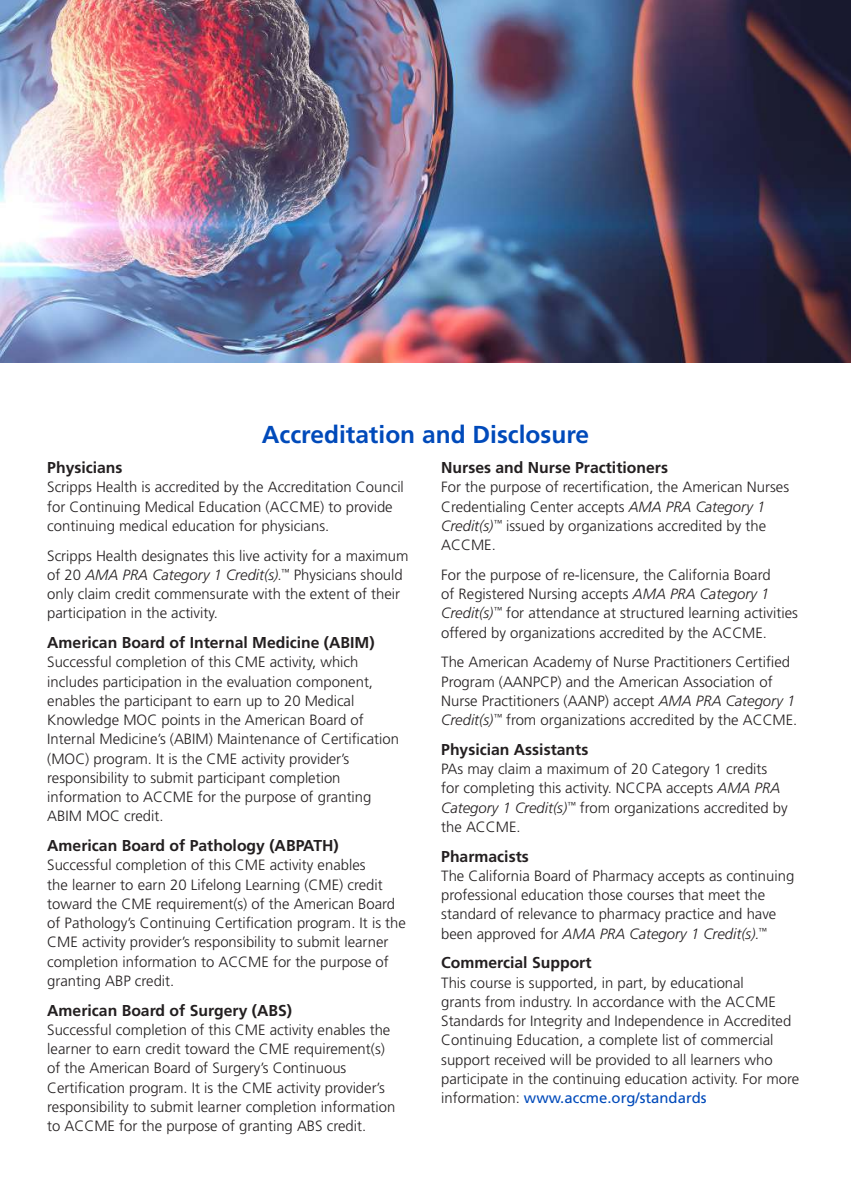
<style>
.page{position:relative;width:851px;height:1197px;background:#fff}
.page>*{position:absolute;margin:0;border:0;box-sizing:border-box;transform-origin:0 0}
.t1{font:700 24.5px "Frutiger LT Std";color:#004aba}
.t2{font:700 15.75px "Frutiger LT Std";color:#231f20}
.t3{font:300 14.88px/19.2px "Frutiger LT Std";color:#231f20}
.s1{font-style:italic}
.s2{font-weight:400;color:#004aba}
</style>
<div class="page">
<img style="left:0;top:0;width:850px;height:362px">
<h1 class="t1" style="left:262px;top:420px;width:329px">Accreditation and Disclosure</h1>
<p class="t2" style="left:47px;top:458px;width:77px">Physicians</p>
<p class="t3" style="left:47px;top:478px;width:358px">Scripps Health is accredited by the Accreditation Council for Continuing Medical Education (ACCME) to provide continuing medical education for physicians.</p>
<p class="t3" style="left:47px;top:546px;width:363px">Scripps Health designates this live activity for a maximum of 20 <span class="s1">AMA PRA Category 1 Credit(s).</span><sup>™</sup> Physicians should only claim credit commensurate with the extent of their participation in the activity.</p>
<p class="t2" style="left:47px;top:633px;width:329px">American Board of Internal Medicine (ABIM)</p>
<p class="t3" style="left:47px;top:653px;width:353px">Successful completion of this CME activity, which includes participation in the evaluation component, enables the participant to earn up to 20 Medical Knowledge MOC points in the American Board of Internal Medicine’s (ABIM) Maintenance of Certification (MOC) program. It is the CME activity provider’s responsibility to submit participant completion information to ACCME for the purpose of granting ABIM MOC credit.</p>
<p class="t2" style="left:47px;top:836px;width:293px">American Board of Pathology (ABPATH)</p>
<p class="t3" style="left:47px;top:856px;width:360px">Successful completion of this CME activity enables<br>the learner to earn 20 Lifelong Learning (CME) credit toward the CME requirement(s) of the American Board of Pathology’s Continuing Certification program. It is the CME activity provider’s responsibility to submit learner completion information to ACCME for the purpose of granting ABP credit.</p>
<p class="t2" style="left:47px;top:1001px;width:246px">American Board of Surgery (ABS)</p>
<p class="t3" style="left:47px;top:1020px;width:349px">Successful completion of this CME activity enables the learner to earn credit toward the CME requirement(s) of the American Board of Surgery’s Continuous Certification program. It is the CME activity provider’s responsibility to submit learner completion information to ACCME for the purpose of granting ABS credit.</p>
<p class="t2" style="left:441px;top:458px;width:228px">Nurses and Nurse Practitioners</p>
<p class="t3" style="left:441px;top:478px;width:349px">For the purpose of recertification, the American Nurses Credentialing Center accepts <span class="s1">AMA PRA Category 1<br>Credit(s)</span><sup>™</sup> issued by organizations accredited by the ACCME.</p>
<p class="t3" style="left:441px;top:565px;width:358px">For the purpose of re-licensure, the California Board<br>of Registered Nursing accepts <span class="s1">AMA PRA Category 1<br>Credit(s)</span><sup>™</sup> for attendance at structured learning activities offered by organizations accredited by the ACCME.</p>
<p class="t3" style="left:441px;top:653px;width:357px">The American Academy of Nurse Practitioners Certified Program (AANPCP) and the American Association of Nurse Practitioners (AANP) accept <span class="s1">AMA PRA Category 1<br>Credit(s)</span><sup>™</sup> from organizations accredited by the ACCME.</p>
<p class="t2" style="left:441px;top:740px;width:148px">Physician Assistants</p>
<p class="t3" style="left:441px;top:759px;width:348px">PAs may claim a maximum of 20 Category 1 credits for completing this activity. NCCPA accepts <span class="s1">AMA PRA Category 1 Credit(s)</span><sup>™</sup> from organizations accredited by the ACCME.</p>
<p class="t2" style="left:441px;top:847px;width:89px">Pharmacists</p>
<p class="t3" style="left:441px;top:866px;width:354px">The California Board of Pharmacy accepts as continuing professional education those courses that meet the standard of relevance to pharmacy practice and have been approved for <span class="s1">AMA PRA Category 1 Credit(s).</span><sup>™</sup></p>
<p class="t2" style="left:441px;top:954px;width:152px">Commercial Support</p>
<p class="t3" style="left:441px;top:973px;width:359px">This course is supported, in part, by educational<br>grants from industry. In accordance with the ACCME Standards for Integrity and Independence in Accredited Continuing Education, a complete list of commercial support received will be provided to all learners who participate in the continuing education activity. For more information: <span class="s2">www.accme.org/standards</span></p>
</div>
